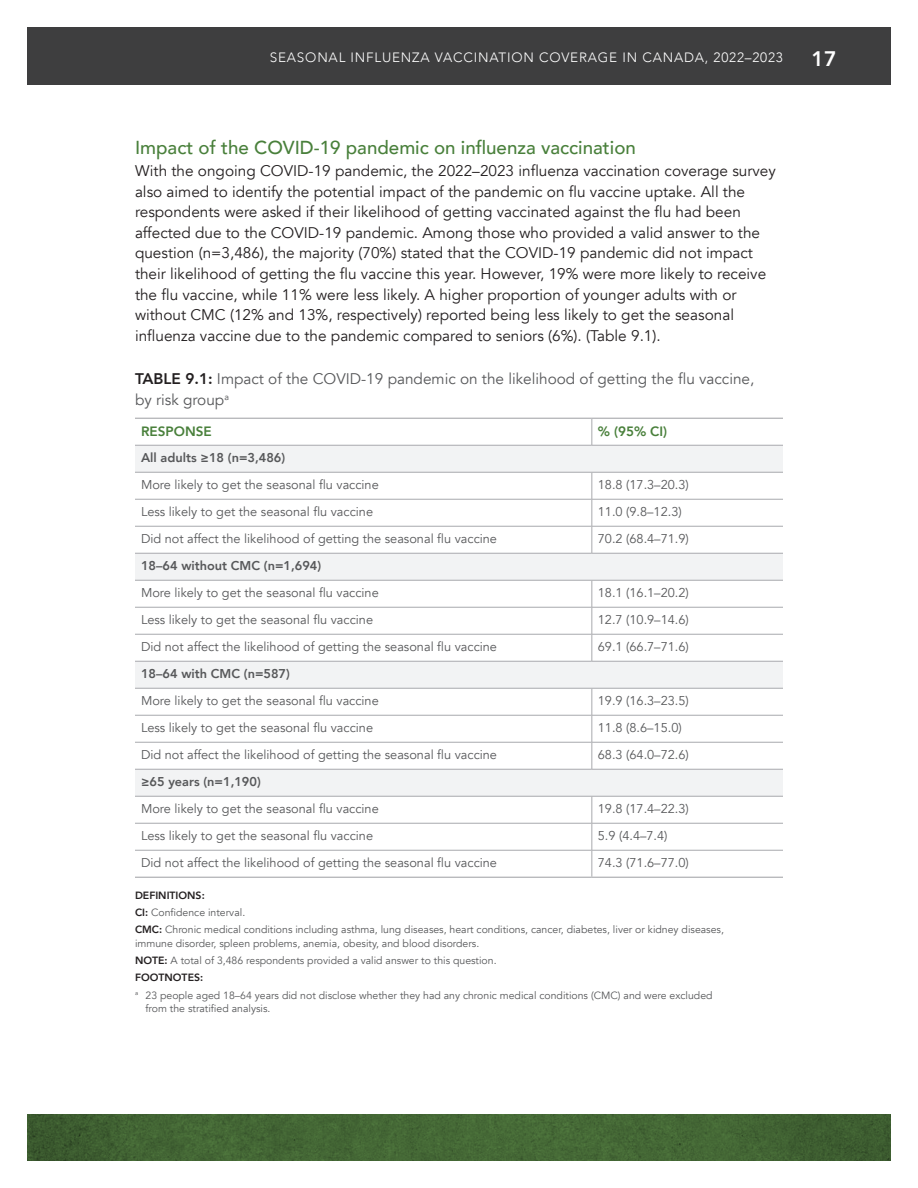
<style>
.page{position:relative;width:918px;height:1188px;background:#fff}
.page>*{position:absolute;margin:0;border:0;box-sizing:border-box;transform-origin:0 0}
.t1{font:800 21px "Avenir";color:#fff}
.Heading_3{font:500 18.75px "Avenir";color:#49803b}
.BODY{font:15.3px/20.7px "Avenir";color:#231f20}
.Table_Title{font:15.3px/20.7px "Avenir";color:#57585a}
.t2{font:300 13.5px "Avenir";letter-spacing:.06em;color:#fff}
.Header_Row{font:800 13.5px "Avenir";color:#49803b}
.Main_Body{font:12.75px "Avenir";color:#57585a}
.Column_1__Bold{font:800 12.75px "Avenir";color:#57585a}
._1_-_Source_with_Infomation{font:10.5px/13.5px "Avenir";color:#57585a}
._3___Last{font:10.5px/13.5px "Avenir";color:#57585a}
._1_-_Source_with_Infomation-2{font:800 10.5px "Avenir";color:#231f20}
.s1{font-weight:800;color:#231f20}
</style>
<div class="page">
<svg style="left:27px;top:1115px;width:864px;height:46px;background:#426433"></svg>
<div style="left:778px;top:27px;width:113px;height:57px;background:#3e3e3f"></div>
<div style="left:27px;top:27px;width:756px;height:57px;background:#3e3e3f"></div>
<svg style="left:135px;top:446px;width:648px;height:350px"></svg>
<svg style="left:592px;top:419px;width:1px;height:26px"></svg>
<hr style="left:135px;top:499px;width:457px;height:1px;background:#a8a9ad">
<hr style="left:592px;top:499px;width:191px;height:1px;background:#a8a9ad">
<hr style="left:135px;top:526px;width:457px;height:1px;background:#a8a9ad">
<hr style="left:592px;top:526px;width:191px;height:1px;background:#a8a9ad">
<svg style="left:592px;top:473px;width:1px;height:80px"></svg>
<hr style="left:135px;top:607px;width:457px;height:1px;background:#a8a9ad">
<hr style="left:592px;top:607px;width:191px;height:1px;background:#a8a9ad">
<hr style="left:135px;top:634px;width:457px;height:1px;background:#a8a9ad">
<hr style="left:592px;top:634px;width:191px;height:1px;background:#a8a9ad">
<svg style="left:592px;top:581px;width:1px;height:80px"></svg>
<hr style="left:135px;top:715px;width:457px;height:1px;background:#a8a9ad">
<hr style="left:592px;top:715px;width:191px;height:1px;background:#a8a9ad">
<hr style="left:135px;top:742px;width:457px;height:1px;background:#a8a9ad">
<hr style="left:592px;top:742px;width:191px;height:1px;background:#a8a9ad">
<svg style="left:592px;top:689px;width:1px;height:80px"></svg>
<hr style="left:135px;top:823px;width:457px;height:1px;background:#a8a9ad">
<hr style="left:592px;top:823px;width:191px;height:1px;background:#a8a9ad">
<svg style="left:592px;top:797px;width:1px;height:80px"></svg>
<hr style="left:135px;top:418px;width:457px;height:1px;background:#a8a9ad">
<hr style="left:592px;top:418px;width:191px;height:1px;background:#a8a9ad">
<hr style="left:135px;top:445px;width:457px;height:1px;background:#a8a9ad">
<hr style="left:592px;top:445px;width:191px;height:1px;background:#a8a9ad">
<hr style="left:135px;top:472px;width:457px;height:1px;background:#a8a9ad">
<hr style="left:592px;top:472px;width:191px;height:1px;background:#a8a9ad">
<hr style="left:135px;top:850px;width:457px;height:1px;background:#a8a9ad">
<hr style="left:592px;top:850px;width:191px;height:1px;background:#a8a9ad">
<hr style="left:135px;top:877px;width:457px;height:1px;background:#a8a9ad">
<hr style="left:592px;top:877px;width:191px;height:1px;background:#a8a9ad">
<hr style="left:135px;top:553px;width:457px;height:1px;background:#a8a9ad">
<hr style="left:592px;top:553px;width:191px;height:1px;background:#a8a9ad">
<hr style="left:135px;top:580px;width:457px;height:1px;background:#a8a9ad">
<hr style="left:592px;top:580px;width:191px;height:1px;background:#a8a9ad">
<hr style="left:135px;top:661px;width:457px;height:1px;background:#a8a9ad">
<hr style="left:592px;top:661px;width:191px;height:1px;background:#a8a9ad">
<hr style="left:135px;top:688px;width:457px;height:1px;background:#a8a9ad">
<hr style="left:592px;top:688px;width:191px;height:1px;background:#a8a9ad">
<hr style="left:135px;top:769px;width:457px;height:1px;background:#a8a9ad">
<hr style="left:592px;top:769px;width:191px;height:1px;background:#a8a9ad">
<hr style="left:135px;top:796px;width:457px;height:1px;background:#a8a9ad">
<hr style="left:592px;top:796px;width:191px;height:1px;background:#a8a9ad">
<p class="t2" style="left:270px;top:50px;width:515px">SEASONAL INFLUENZA VACCINATION COVERAGE IN CANADA, 2022–2023</p>
<h1 class="t1" style="left:811px;top:42px;width:27px">17</h1>
<h3 class="Heading_3" style="left:135px;top:131px;width:502px">Impact of the COVID-19 pandemic on influenza vaccination</h3>
<p class="BODY" style="left:135px;top:161px;width:642px">With the ongoing COVID-19 pandemic, the 2022–2023 influenza vaccination coverage survey also aimed to identify the potential impact of the pandemic on flu vaccine uptake. All the respondents were asked if their likelihood of getting vaccinated against the flu had been affected due to the COVID-19 pandemic. Among those who provided a valid answer to the question (n=3,486), the majority (70%) stated that the COVID-19 pandemic did not impact their likelihood of getting the flu vaccine this year. However, 19% were more likely to receive the flu vaccine, while 11% were less likely. A higher proportion of younger adults with or without CMC (12% and 13%, respectively) reported being less likely to get the seasonal influenza vaccine due to the pandemic compared to seniors (6%). (Table 9.1).</p>
<p class="Table_Title" style="left:135px;top:369px;width:621px"><span class="s1">TABLE 9.1:</span> Impact of the COVID-19 pandemic on the likelihood of getting the flu vaccine, by risk group<sup>a</sup></p>
<p class="Header_Row" style="left:141px;top:421px;width:72px">RESPONSE</p>
<p class="Header_Row" style="left:598px;top:421px;width:71px">% (95% CI)</p>
<p class="Column_1__Bold" style="left:141px;top:448px;width:146px">All adults ≥18 (n=3,486)</p>
<p class="Main_Body" style="left:141px;top:477px;width:239px">More likely to get the seasonal flu vaccine</p>
<p class="Main_Body" style="left:598px;top:477px;width:92px">18.8 (17.3–20.3)</p>
<p class="Main_Body" style="left:141px;top:504px;width:234px">Less likely to get the seasonal flu vaccine</p>
<p class="Main_Body" style="left:598px;top:504px;width:85px">11.0 (9.8–12.3)</p>
<p class="Main_Body" style="left:141px;top:531px;width:358px">Did not affect the likelihood of getting the seasonal flu vaccine</p>
<p class="Main_Body" style="left:598px;top:531px;width:92px">70.2 (68.4–71.9)</p>
<p class="Column_1__Bold" style="left:141px;top:556px;width:182px">18–64 without CMC (n=1,694)</p>
<p class="Main_Body" style="left:141px;top:585px;width:239px">More likely to get the seasonal flu vaccine</p>
<p class="Main_Body" style="left:598px;top:585px;width:92px">18.1 (16.1–20.2)</p>
<p class="Main_Body" style="left:141px;top:612px;width:234px">Less likely to get the seasonal flu vaccine</p>
<p class="Main_Body" style="left:598px;top:612px;width:92px">12.7 (10.9–14.6)</p>
<p class="Main_Body" style="left:141px;top:639px;width:358px">Did not affect the likelihood of getting the seasonal flu vaccine</p>
<p class="Main_Body" style="left:598px;top:639px;width:92px">69.1 (66.7–71.6)</p>
<p class="Column_1__Bold" style="left:141px;top:664px;width:150px">18–64 with CMC (n=587)</p>
<p class="Main_Body" style="left:141px;top:693px;width:239px">More likely to get the seasonal flu vaccine</p>
<p class="Main_Body" style="left:598px;top:693px;width:92px">19.9 (16.3–23.5)</p>
<p class="Main_Body" style="left:141px;top:720px;width:234px">Less likely to get the seasonal flu vaccine</p>
<p class="Main_Body" style="left:598px;top:720px;width:85px">11.8 (8.6–15.0)</p>
<p class="Main_Body" style="left:141px;top:747px;width:358px">Did not affect the likelihood of getting the seasonal flu vaccine</p>
<p class="Main_Body" style="left:598px;top:747px;width:92px">68.3 (64.0–72.6)</p>
<p class="Column_1__Bold" style="left:141px;top:772px;width:121px">≥65 years (n=1,190)</p>
<p class="Main_Body" style="left:141px;top:801px;width:239px">More likely to get the seasonal flu vaccine</p>
<p class="Main_Body" style="left:598px;top:801px;width:92px">19.8 (17.4–22.3)</p>
<p class="Main_Body" style="left:141px;top:828px;width:234px">Less likely to get the seasonal flu vaccine</p>
<p class="Main_Body" style="left:598px;top:828px;width:71px">5.9 (4.4–7.4)</p>
<p class="Main_Body" style="left:141px;top:855px;width:358px">Did not affect the likelihood of getting the seasonal flu vaccine</p>
<p class="Main_Body" style="left:598px;top:855px;width:92px">74.3 (71.6–77.0)</p>
<p class="_1_-_Source_with_Infomation-2" style="left:135px;top:887px;width:71px">DEFINITIONS:</p>
<p class="_1_-_Source_with_Infomation" style="left:135px;top:906px;width:112px"><span class="s1">CI:</span> Confidence interval.</p>
<p class="_1_-_Source_with_Infomation" style="left:135px;top:923px;width:590px"><span class="s1">CMC:</span> Chronic medical conditions including asthma, lung diseases, heart conditions, cancer, diabetes, liver or kidney diseases, immune disorder, spleen problems, anemia, obesity, and blood disorders.</p>
<p class="_1_-_Source_with_Infomation" style="left:135px;top:954px;width:363px"><span class="s1">NOTE:</span> A total of 3,486 respondents provided a valid answer to this question.</p>
<p class="_1_-_Source_with_Infomation-2" style="left:135px;top:970px;width:70px">FOOTNOTES:</p>
<p class="_3___Last" style="left:146px;top:989px;width:569px;text-indent:-10px"><sup>a</sup> 23 people aged 18–64 years did not disclose whether they had any chronic medical conditions (CMC) and were excluded from the stratified analysis.</p>
</div>
